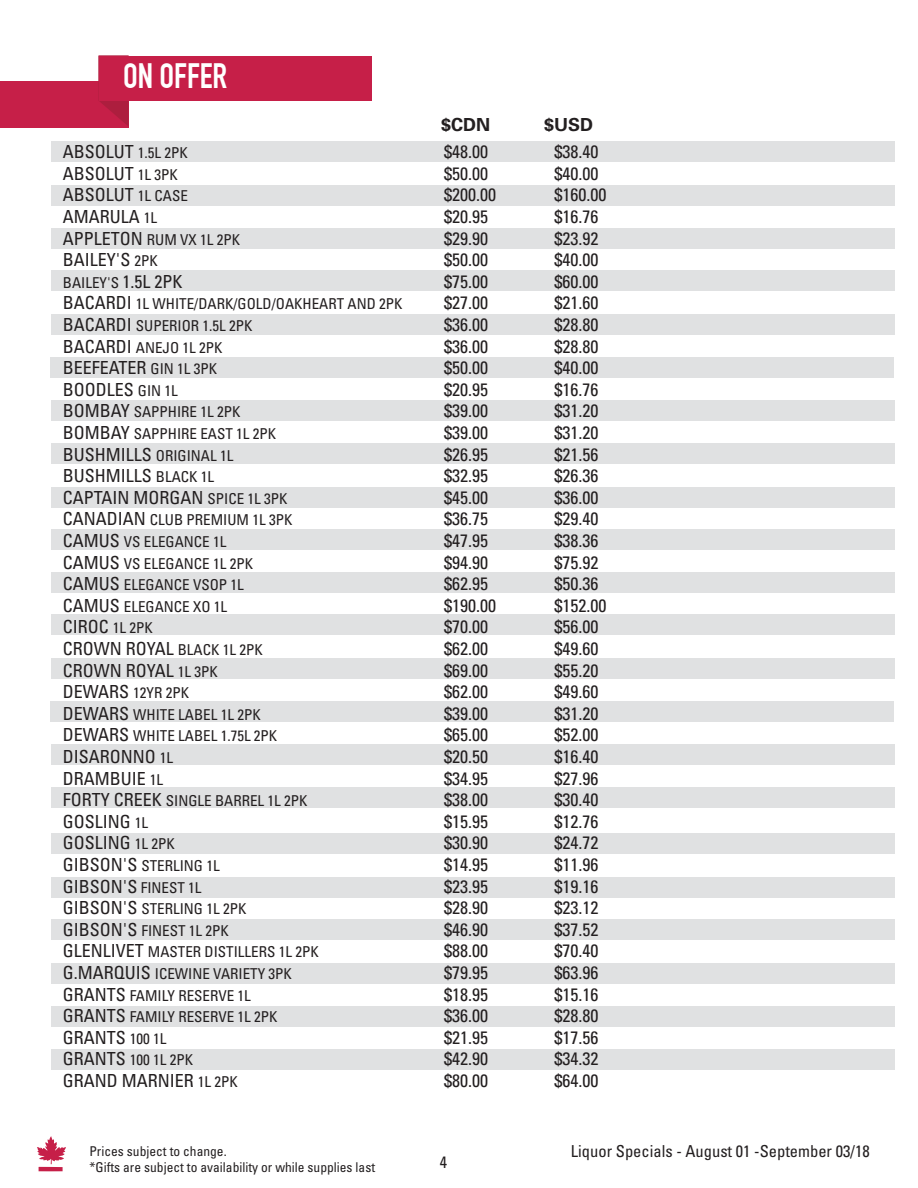
<style>
.page{position:relative;width:918px;height:1188px;background:#fff}
.page>*{position:absolute;margin:0;border:0;box-sizing:border-box;transform-origin:0 0}
.t1{font:700 34.5px "DIN Condensed";color:#fff}
.t2{font:condensed 18px/21.6px "Univers";color:#231f20}
.t3{font:700 18px "Univers";color:#231f20}
.t4{font:condensed 16.5px "Univers";color:#231f20}
.t5{font:condensed 15px/21.6px "Univers";color:#231f20}
.t6{font:condensed 13.5px/16.2px "Univers";color:#231f20}
.s1{font-size:15px}
.s2{font-size:18px}
</style>
<div class="page">
<div style="left:51px;top:141px;width:844px;height:21px;background:#e0e1e2"></div>
<div style="left:51px;top:185px;width:844px;height:21px;background:#e0e1e2"></div>
<div style="left:51px;top:228px;width:844px;height:20px;background:#e0e1e2"></div>
<div style="left:51px;top:270px;width:844px;height:21px;background:#e0e1e2"></div>
<div style="left:51px;top:314px;width:844px;height:21px;background:#e0e1e2"></div>
<div style="left:51px;top:357px;width:843px;height:21px;background:#e0e1e2"></div>
<div style="left:51px;top:401px;width:844px;height:20px;background:#e0e1e2"></div>
<div style="left:51px;top:443px;width:844px;height:21px;background:#e0e1e2"></div>
<div style="left:51px;top:487px;width:844px;height:20px;background:#e0e1e2"></div>
<div style="left:51px;top:529px;width:844px;height:21px;background:#e0e1e2"></div>
<div style="left:51px;top:572px;width:844px;height:20px;background:#e0e1e2"></div>
<div style="left:51px;top:614px;width:844px;height:21px;background:#e0e1e2"></div>
<div style="left:51px;top:658px;width:844px;height:21px;background:#e0e1e2"></div>
<div style="left:51px;top:701px;width:843px;height:21px;background:#e0e1e2"></div>
<div style="left:51px;top:745px;width:844px;height:20px;background:#e0e1e2"></div>
<div style="left:51px;top:787px;width:844px;height:21px;background:#e0e1e2"></div>
<div style="left:51px;top:833px;width:844px;height:20px;background:#e0e1e2"></div>
<div style="left:51px;top:877px;width:844px;height:20px;background:#e0e1e2"></div>
<div style="left:51px;top:920px;width:844px;height:20px;background:#e0e1e2"></div>
<div style="left:51px;top:963px;width:844px;height:20px;background:#e0e1e2"></div>
<div style="left:51px;top:1006px;width:844px;height:21px;background:#e0e1e2"></div>
<div style="left:51px;top:1049px;width:844px;height:21px;background:#e0e1e2"></div>
<hr style="left:39px;top:1167px;width:24px;height:4px;background:#c61f48">
<svg style="left:37px;top:1136px;width:29px;height:28px"></svg>
<div style="left:0;top:81px;width:129px;height:47px;background:#c61f48"></div>
<svg style="left:99px;top:101px;width:30px;height:25px"></svg>
<div style="left:99px;top:56px;width:273px;height:45px;background:#c61f48"></div>
<h1 class="t1" style="left:123px;top:56px;width:227px">GIFT WITH PURCHASE</h1>
<h1 class="t1" style="left:123px;top:56px;width:106px">ON OFFER</h1>
<p class="t2" style="left:63px;top:141px;width:126px">ABSOLUT <span class="s1">1.5L 2PK<br></span>ABSOLUT <span class="s1">1L 3PK<br></span>ABSOLUT <span class="s1">1L CASE<br></span>AMARULA <span class="s1">1L</span></p>
<p class="t5" style="left:63px;top:228px;width:179px"><span class="s2">APPLETON</span> RUM VX 1L 2PK</p>
<p class="t2" style="left:63px;top:249px;width:96px">BAILEY'S <span class="s1">2PK</span></p>
<p class="t5" style="left:63px;top:271px;width:341px">BAILEY'S <span class="s2">1.5L 2PK<br>BACARDI</span> 1L WHITE/DARK/GOLD/OAKHEART AND 2PK<br><span class="s2">BACARDI</span> SUPERIOR 1.5L 2PK<br><span class="s2">BACARDI</span> ANEJO 1L 2PK</p>
<p class="t2" style="left:63px;top:357px;width:156px">BEEFEATER <span class="s1">GIN 1L 3PK<br></span>BOODLES <span class="s1">GIN 1L</span></p>
<p class="t5" style="left:63px;top:401px;width:215px"><span class="s2">BOMBAY</span> SAPPHIRE 1L 2PK<br><span class="s2">BOMBAY</span> SAPPHIRE EAST 1L 2PK<br><span class="s2">BUSHMILLS</span> ORIGINAL 1L</p>
<p class="t2" style="left:63px;top:465px;width:226px">BUSHMILLS <span class="s1">BLACK 1L<br></span>CAPTAIN MORGAN <span class="s1">SPICE 1L 3PK</span></p>
<p class="t5" style="left:63px;top:509px;width:231px"><span class="s2">CANADIAN</span> CLUB PREMIUM 1L 3PK<br><span class="s2">CAMUS</span> VS ELEGANCE 1L<br><span class="s2">CAMUS</span> VS ELEGANCE 1L 2PK<br><span class="s2">CAMUS</span> ELEGANCE VSOP 1L<br><span class="s2">CAMUS</span> ELEGANCE XO 1L</p>
<p class="t2" style="left:63px;top:616px;width:201px">CIROC <span class="s1">1L 2PK<br></span>CROWN ROYAL <span class="s1">BLACK 1L 2PK<br></span>CROWN ROYAL <span class="s1">1L 3PK</span></p>
<p class="t5" style="left:63px;top:682px;width:216px"><span class="s2">DEWARS</span> 12YR 2PK<br><span class="s2">DEWARS</span> WHITE LABEL 1L 2PK<br><span class="s2">DEWARS</span> WHITE LABEL 1.75L 2PK</p>
<p class="t2" style="left:63px;top:745px;width:112px">DISARONNO <span class="s1">1L<br></span>DRAMBUIE <span class="s1">1L</span></p>
<p class="t5" style="left:63px;top:790px;width:246px"><span class="s2">FORTY CREEK</span> SINGLE BARREL 1L 2PK</p>
<p class="t2" style="left:63px;top:810px;width:113px">GOSLING <span class="s1">1L<br></span>GOSLING <span class="s1">1L 2PK</span></p>
<p class="t5" style="left:63px;top:854px;width:158px"><span class="s2">GIBSON'S</span> STERLING 1L</p>
<p class="t2" style="left:63px;top:875px;width:140px">GIBSON'S <span class="s1">FINEST 1L</span></p>
<p class="t5" style="left:63px;top:898px;width:257px"><span class="s2">GIBSON'S</span> STERLING 1L 2PK<br><span class="s2">GIBSON'S</span> FINEST 1L 2PK<br><span class="s2">GLENLIVET</span> MASTER DISTILLERS 1L 2PK<br><span class="s2">G.MARQUIS</span> ICEWINE VARIETY 3PK<br><span class="s2">GRANTS</span> FAMILY RESERVE 1L<br><span class="s2">GRANTS</span> FAMILY RESERVE 1L 2PK</p>
<p class="t2" style="left:63px;top:1026px;width:105px">GRANTS <span class="s1">100 1L</span></p>
<p class="t5" style="left:63px;top:1049px;width:132px"><span class="s2">GRANTS</span> 100 1L 2PK</p>
<p class="t2" style="left:63px;top:1069px;width:177px">GRAND MARNIER <span class="s1">1L 2PK</span></p>
<p class="t3" style="left:441px;top:113px;width:51px">$CDN</p>
<p class="t3" style="left:544px;top:113px;width:51px">$USD</p>
<p class="t2" style="left:444px;top:141px;width:53px">$48.00 $50.00 $200.00 $20.95 $29.90 $50.00 $75.00 $27.00 $36.00 $36.00 $50.00 $20.95 $39.00 $39.00 $26.95 $32.95 $45.00 $36.75 $47.95 $94.90 $62.95 $190.00 $70.00 $62.00 $69.00 $62.00 $39.00 $65.00 $20.50 $34.95 $38.00 $15.95 $30.90 $14.95 $23.95 $28.90 $46.90 $88.00 $79.95 $18.95 $36.00 $21.95 $42.90 $80.00</p>
<p class="t2" style="left:555px;top:141px;width:53px">$38.40 $40.00 $160.00 $16.76 $23.92 $40.00 $60.00 $21.60 $28.80 $28.80 $40.00 $16.76 $31.20 $31.20 $21.56 $26.36 $36.00 $29.40 $38.36 $75.92 $50.36 $152.00 $56.00 $49.60 $55.20 $49.60 $31.20 $52.00 $16.40 $27.96 $30.40 $12.76 $24.72 $11.96 $19.16 $23.12 $37.52 $70.40 $63.96 $15.16 $28.80 $17.56 $34.32 $64.00</p>
<p class="t6" style="left:89px;top:1142px;width:287px">Prices subject to change.<br>*Gifts are subject to availability or while supplies last</p>
<p class="t4" style="left:571px;top:1141px;width:300px">Liquor Specials - August 01 -September 03/18</p>
<p class="t4" style="left:440px;top:1152px;width:9px">4</p>
</div>
